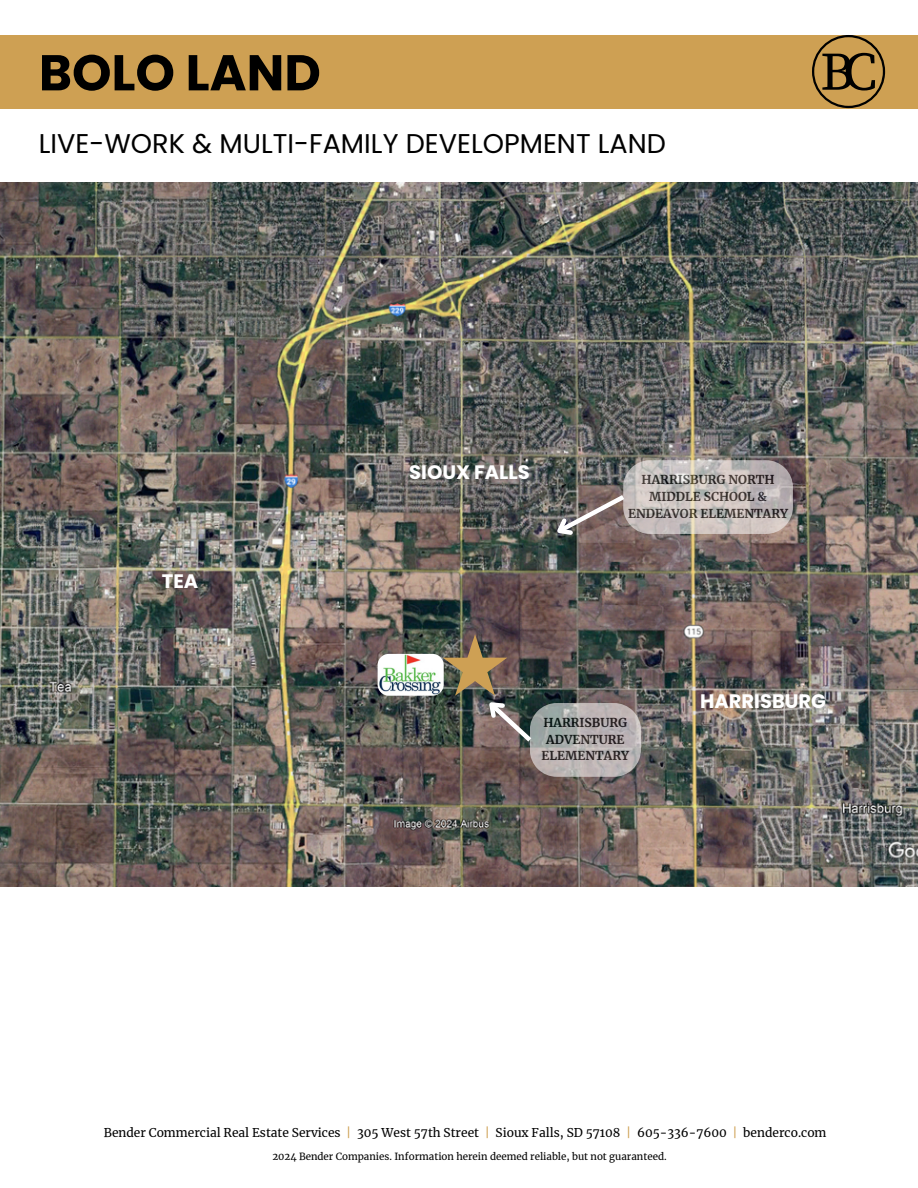
<style>
.page{position:relative;width:918px;height:1188px;background:#fff}
.page>*{position:absolute;margin:0;border:0;box-sizing:border-box;transform-origin:0 0}
.t1{font:53.85px "Source Serif Pro";color:#000}
.t2{font:700 50.25px "Poppins";color:#000}
.t3{font:27.15px "Poppins";color:#000}
.t4{font:700 19.5px "Poppins";color:#fff}
.t5{font:700 12.15px/16.8px "Merriweather";color:#000;text-align:center}
.t6{font:12px "Merriweather";color:#000}
.t7{font:9.75px "Merriweather";color:#000}
.s1{color:#cea053}
</style>
<div class="page">
<div style="left:1px;top:35px;width:917px;height:73px;background:#cea053"></div>
<svg style="left:812px;top:35px;width:73px;height:73px"></svg>
<img style="left:0;top:182px;width:918px;height:704px">
<img style="left:378px;top:654px;width:66px;height:41px;border-radius:11px">
<svg style="left:547px;top:460px;width:246px;height:86px"></svg>
<svg style="left:443px;top:634px;width:198px;height:143px"></svg>
<h4 class="t2" style="left:39px;top:38px;width:283px">BOLO LAND</h4>
<h4 class="t1" style="left:820px;top:40px;width:59px">BC</h4>
<h5 class="t3" style="left:39px;top:125px;width:629px">LIVE-WORK &amp; MULTI-FAMILY DEVELOPMENT LAND</h5>
<h5 class="t4" style="left:162px;top:568px;width:38px">TEA</h5>
<p class="t4" style="left:409px;top:459px;width:122px">SIOUX FALLS</p>
<p class="t5" style="left:628px;top:471px;width:162px">HARRISBURG NORTH<br>MIDDLE SCHOOL &amp;<br>ENDEAVOR ELEMENTARY</p>
<p class="t5" style="left:542px;top:714px;width:89px">HARRISBURG<br>ADVENTURE<br>ELEMENTARY</p>
<h4 class="t4" style="left:700px;top:687px;width:127px">HARRISBURG</h4>
<h2 class="t6" style="left:104px;top:1125px;width:529px">Bender Commercial Real Estate Services <span class="s1">|</span> 305 West 57th Street <span class="s1">|</span> Sioux Falls, SD 57108 <span class="s1">|</span></h2>
<h3 class="t6" style="left:637px;top:1125px;width:191px">605-336-7600 <span class="s1">|</span> benderco.com</h3>
<p class="t7" style="left:272px;top:1151px;width:396px">2024 Bender Companies. Information herein deemed reliable, but not guaranteed.</p>
</div>
